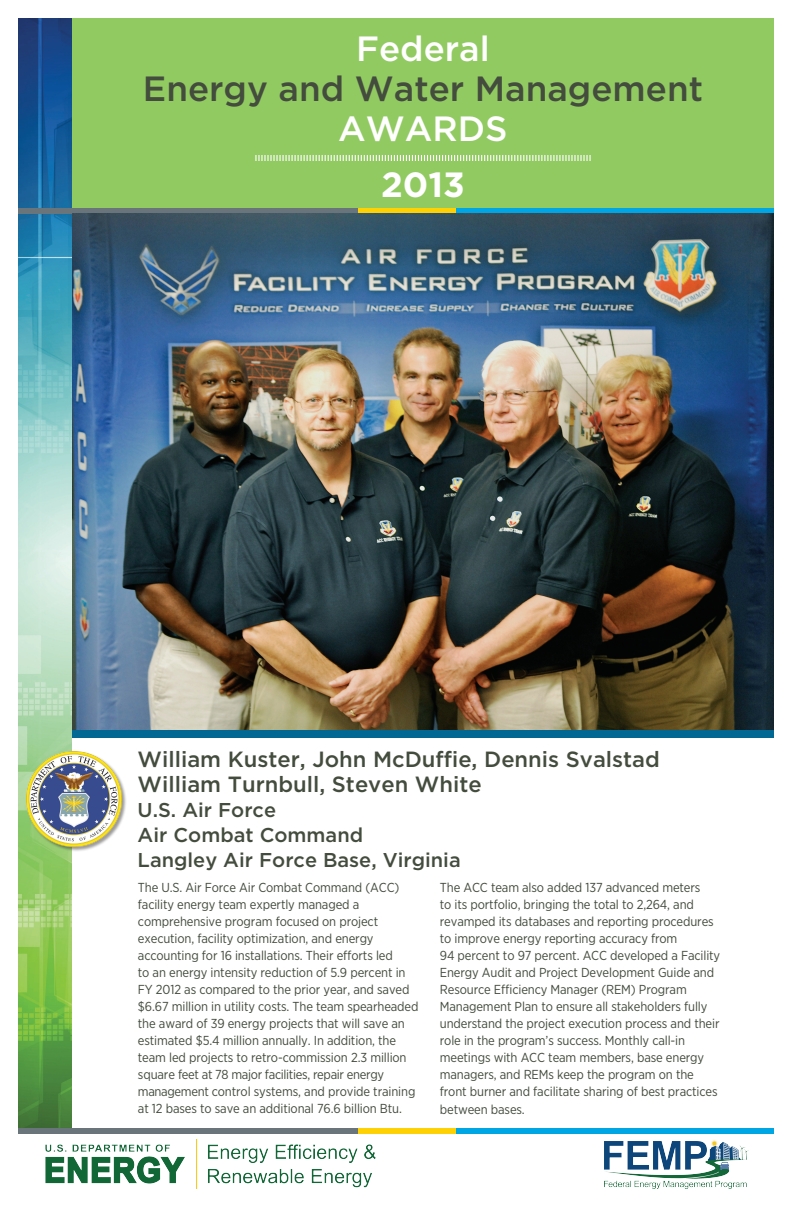
<style>
.page{position:relative;width:792px;height:1224px;background:#fff}
.page>*{position:absolute;margin:0;border:0;box-sizing:border-box;transform-origin:0 0}
.t1{font:500 35px "Gotham";color:#434c3d}
.t2{font:500 35px "Gotham";color:#fff}
.t3{font:700 35px "Gotham";color:#fff}
.t4{font:500 22px "Gotham";color:#434c3d}
.t5{font:500 20px/25px "Gotham";color:#434c3d}
.t6{font:13px/17px "Gotham Narrow";letter-spacing:-.01em;color:#434c3d}
</style>
<div class="page">
<img style="left:18px;top:18px;width:54px;height:1111px">
<div style="left:72px;top:18px;width:702px;height:195px;background:#92ca62"></div>
<div style="left:18px;top:1129px;width:573px;height:5px;background:#6a747b"></div>
<div style="left:358px;top:1129px;width:139px;height:5px;background:#fed105"></div>
<div style="left:457px;top:1129px;width:317px;height:5px;background:#00a5e3"></div>
<svg style="left:255px;top:155px;width:336px;height:6px"></svg>
<img style="left:605px;top:1140px;width:143px;height:48px">
<img style="left:45px;top:1139px;width:331px;height:49px">
<div style="left:18px;top:208px;width:573px;height:5px;background:#6a747b"></div>
<div style="left:358px;top:208px;width:139px;height:5px;background:#fed105"></div>
<div style="left:457px;top:208px;width:317px;height:5px;background:#00a5e3"></div>
<img style="left:72px;top:213px;width:702px;height:517px">
<div style="left:72px;top:730px;width:702px;height:8px;background:#006893"></div>
<div style="left:26px;top:751px;width:101px;height:101px;background:#231f20;opacity:.45"></div>
<img style="left:26px;top:752px;width:95px;height:95px">
<h1 class="t2" style="left:356px;top:26px;width:135px">Federal</h1>
<h1 class="t1" style="left:143px;top:66px;width:562px">Energy and Water Management</h1>
<h1 class="t2" style="left:338px;top:106px;width:171px">AWARDS</h1>
<h1 class="t3" style="left:381px;top:162px;width:85px">2013</h1>
<p class="t4" style="left:138px;top:745px;width:524px">William Kuster, John McDuffie, Dennis Svalstad</p>
<p class="t4" style="left:138px;top:770px;width:346px">William Turnbull, Steven White</p>
<p class="t5" style="left:138px;top:797px;width:140px">U.S. Air Force</p>
<p class="t5" style="left:138px;top:822px;width:325px">Air Combat Command<br>Langley Air Force Base, Virginia</p>
<p class="t6" style="left:138px;top:879px;width:282px">The U.S. Air Force Air Combat Command (ACC) facility energy team expertly managed a comprehensive program focused on project execution, facility optimization, and energy accounting for 16 installations. Their efforts led<br>to an energy intensity reduction of 5.9 percent in FY 2012 as compared to the prior year, and saved $6.67 million in utility costs. The team spearheaded the award of 39 energy projects that will save an estimated $5.4 million annually. In addition, the team led projects to retro-commission 2.3 million square feet at 78 major facilities, repair energy management control systems, and provide training at 12 bases to save an additional 76.6 billion Btu.</p>
<p class="t6" style="left:440px;top:879px;width:282px">The ACC team also added 137 advanced meters<br>to its portfolio, bringing the total to 2,264, and revamped its databases and reporting procedures to improve energy reporting accuracy from<br>94 percent to 97 percent. ACC developed a Facility Energy Audit and Project Development Guide and Resource Efficiency Manager (REM) Program Management Plan to ensure all stakeholders fully understand the project execution process and their role in the program’s success. Monthly call-in meetings with ACC team members, base energy managers, and REMs keep the program on the front burner and facilitate sharing of best practices between bases.</p>
</div>
